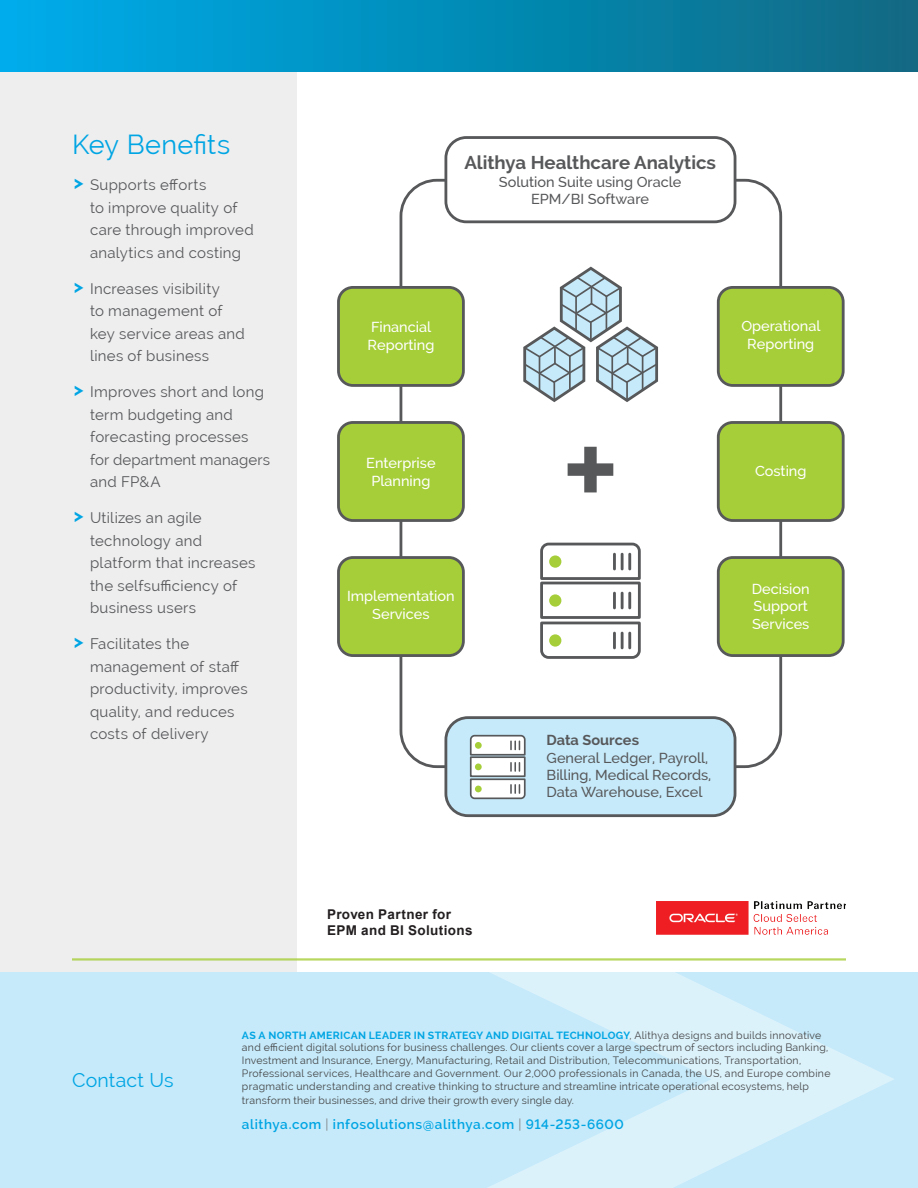
<style>
.page{position:relative;width:918px;height:1188px;background:#fff}
.page>*{position:absolute;margin:0;border:0;box-sizing:border-box;transform-origin:0 0}
.t1{font:27px "Raleway";letter-spacing:.015em;color:#00a5e3}
.H2_small{font:19.5px "Raleway";letter-spacing:.01em;color:#00a5e3}
.t2{font:700 18.6px "Raleway";color:#57585a}
.t3{font:15px/22.5px "Raleway";letter-spacing:.02em;color:#57585a}
.t4{font:500 14.55px/17.4px "Raleway";color:#57585a;text-align:center}
.t5{font:500 14.55px/17.4px "Raleway";color:#fff;text-align:center}
.t6{font:600 13.5px "Raleway";letter-spacing:.04em;color:#00a5e3}
.t7{font:700 13.5px/15.8px "Arial";letter-spacing:.025em;color:#231f20}
.t8{font:10.5px/12.8px "Raleway";letter-spacing:.02em;color:#454647}
.s1{font-family:"DIN Medium Alternate";font-size:22.5px;color:#00a5e3}
.s2{font-weight:700}
.s3{font-weight:700;color:#00a5e3}
.s4{font-size:11.25px}
.s5{font-weight:400;color:#808285}
</style>
<div class="page">
<div style="left:0;top:0;width:297px;height:1188px;background:#eeeeef"></div>
<div style="left:0;top:972px;width:918px;height:216px;background:#c6eafa"></div>
<svg style="left:488px;top:972px;width:406px;height:216px"></svg>
<hr style="left:72px;top:958px;width:774px;height:3px;background:#a6ce39">
<div style="left:0;top:0;width:918px;height:72px;background:linear-gradient(to right,#00adec,#0e6a82)"></div>
<svg style="left:540px;top:542px;width:101px;height:38px"></svg>
<div style="left:549px;top:555px;width:12px;height:13px;background:#a6ce39;border-radius:50%"></div>
<hr style="left:628px;top:553px;width:3px;height:17px;background:#57585a">
<hr style="left:621px;top:553px;width:3px;height:17px;background:#57585a">
<hr style="left:613px;top:553px;width:3px;height:17px;background:#57585a">
<div style="left:540px;top:582px;width:101px;height:37px;border:3px solid #57585a"></div>
<div style="left:549px;top:594px;width:12px;height:13px;background:#a6ce39;border-radius:50%"></div>
<hr style="left:628px;top:592px;width:3px;height:17px;background:#57585a">
<hr style="left:621px;top:592px;width:3px;height:17px;background:#57585a">
<hr style="left:613px;top:592px;width:3px;height:17px;background:#57585a">
<svg style="left:540px;top:621px;width:101px;height:38px"></svg>
<div style="left:549px;top:634px;width:12px;height:13px;background:#a6ce39;border-radius:50%"></div>
<hr style="left:628px;top:632px;width:3px;height:17px;background:#57585a">
<hr style="left:621px;top:632px;width:3px;height:17px;background:#57585a">
<hr style="left:613px;top:632px;width:3px;height:17px;background:#57585a">
<svg style="left:523px;top:266px;width:135px;height:136px"></svg>
<svg style="left:568px;top:447px;width:45px;height:45px"></svg>
<div style="left:444px;top:136px;width:292px;height:87px;border:3px solid #57585a;border-radius:20px"></div>
<div style="left:338px;top:287px;width:125px;height:98px;background:#a6ce39;border-radius:14px"></div>
<div style="left:337px;top:286px;width:128px;height:101px;border:3px solid #57585a;border-radius:14px"></div>
<div style="left:338px;top:422px;width:125px;height:99px;background:#a6ce39;border-radius:14px"></div>
<div style="left:337px;top:421px;width:128px;height:101px;border:3px solid #57585a;border-radius:14px"></div>
<div style="left:338px;top:558px;width:125px;height:98px;background:#a6ce39;border-radius:14px"></div>
<div style="left:337px;top:556px;width:128px;height:101px;border:3px solid #57585a;border-radius:14px"></div>
<div style="left:718px;top:287px;width:125px;height:98px;background:#a6ce39;border-radius:14px"></div>
<div style="left:717px;top:286px;width:128px;height:101px;border:3px solid #57585a;border-radius:14px"></div>
<div style="left:718px;top:422px;width:125px;height:99px;background:#a6ce39;border-radius:14px"></div>
<div style="left:717px;top:421px;width:128px;height:101px;border:3px solid #57585a;border-radius:14px"></div>
<div style="left:718px;top:558px;width:125px;height:98px;background:#a6ce39;border-radius:14px"></div>
<div style="left:717px;top:556px;width:128px;height:101px;border:3px solid #57585a;border-radius:14px"></div>
<div style="left:446px;top:718px;width:289px;height:98px;background:#c6eafa;border-radius:22px"></div>
<div style="left:444px;top:716px;width:292px;height:101px;border:3px solid #57585a;border-radius:22px"></div>
<svg style="left:469px;top:734px;width:57px;height:22px"></svg>
<div style="left:471px;top:757px;width:54px;height:19px;background:#fff"></div>
<div style="left:470px;top:756px;width:56px;height:21px;border:2px solid #57585a"></div>
<div style="left:475px;top:764px;width:7px;height:6px;background:#a6ce39;border-radius:50%"></div>
<svg style="left:510px;top:762px;width:10px;height:10px"></svg>
<svg style="left:469px;top:778px;width:57px;height:22px"></svg>
<img style="left:657px;top:901px;width:189px;height:34px">
<h2 class="t1" style="left:72px;top:129px;width:160px">Key Benefits</h2>
<p class="t3" style="left:90px;top:174px;width:165px;text-indent:-18px"><span class="s1">›</span> Supports efforts<br>to improve quality of care through improved analytics and costing</p>
<p class="t3" style="left:90px;top:277px;width:156px;text-indent:-18px"><span class="s1">›</span> Increases visibility<br>to management of key service areas and lines of business</p>
<p class="t3" style="left:90px;top:381px;width:182px;text-indent:-18px"><span class="s1">›</span> Improves short and long term budgeting and forecasting processes for department managers and FP&amp;A</p>
<p class="t3" style="left:90px;top:507px;width:167px;text-indent:-18px"><span class="s1">›</span> Utilizes an agile technology and platform that increases the selfsufficiency of business users</p>
<p class="t3" style="left:90px;top:633px;width:159px;text-indent:-18px"><span class="s1">›</span> Facilitates the management of staff productivity, improves quality, and reduces costs of delivery</p>
<p class="t2" style="left:464px;top:152px;width:253px">Alithya Healthcare Analytics</p>
<p class="t4" style="left:499px;top:173px;width:184px">Solution Suite using Oracle<br>EPM/BI Software</p>
<p class="t5" style="left:367px;top:318px;width:68px;text-align:left">Financial<br>Reporting</p>
<p class="t5" style="left:366px;top:454px;width:71px">Enterprise<br>Planning</p>
<p class="t5" style="left:347px;top:588px;width:109px">Implementation<br>Services</p>
<p class="t7" style="left:327px;top:907px;width:147px">Proven Partner for<br>EPM and BI Solutions</p>
<p class="t5" style="left:741px;top:317px;width:81px">Operational<br>Reporting</p>
<p class="t5" style="left:755px;top:463px;width:53px">Costing</p>
<p class="t5" style="left:752px;top:580px;width:59px;text-align:justify">Decision Support Services</p>
<p class="t4" style="left:547px;top:731px;width:166px;text-align:left"><span class="s2">Data Sources<br></span>General Ledger, Payroll,<br>Billing, Medical Records,<br>Data Warehouse, Excel</p>
<p class="H2_small" style="left:72px;top:1069px;width:103px">Contact Us</p>
<p class="t8" style="left:242px;top:1029px;width:590px"><span class="s3">AS A NORTH AMERICAN LEADER IN STRATEGY AND DIGITAL TECHNOLOGY</span>, Alithya designs and builds innovative and efficient digital solutions for business challenges. Our clients cover a large spectrum of sectors including Banking, Investment and Insurance, Energy, Manufacturing, Retail and Distribution, Telecommunications, Transportation, Professional services, Healthcare and Government. Our 2,000 professionals in Canada, the US, and Europe combine pragmatic understanding and creative thinking to structure and streamline intricate operational ecosystems, help</p>
<p class="t8" style="left:242px;top:1094px;width:334px">transform their businesses, and drive their growth every single day<span class="s4">.</span></p>
<p class="t6" style="left:242px;top:1116px;width:384px">alithya.com <span class="s5">|</span> infosolutions@alithya.com <span class="s5">|</span> 914-253-6600</p>
</div>
